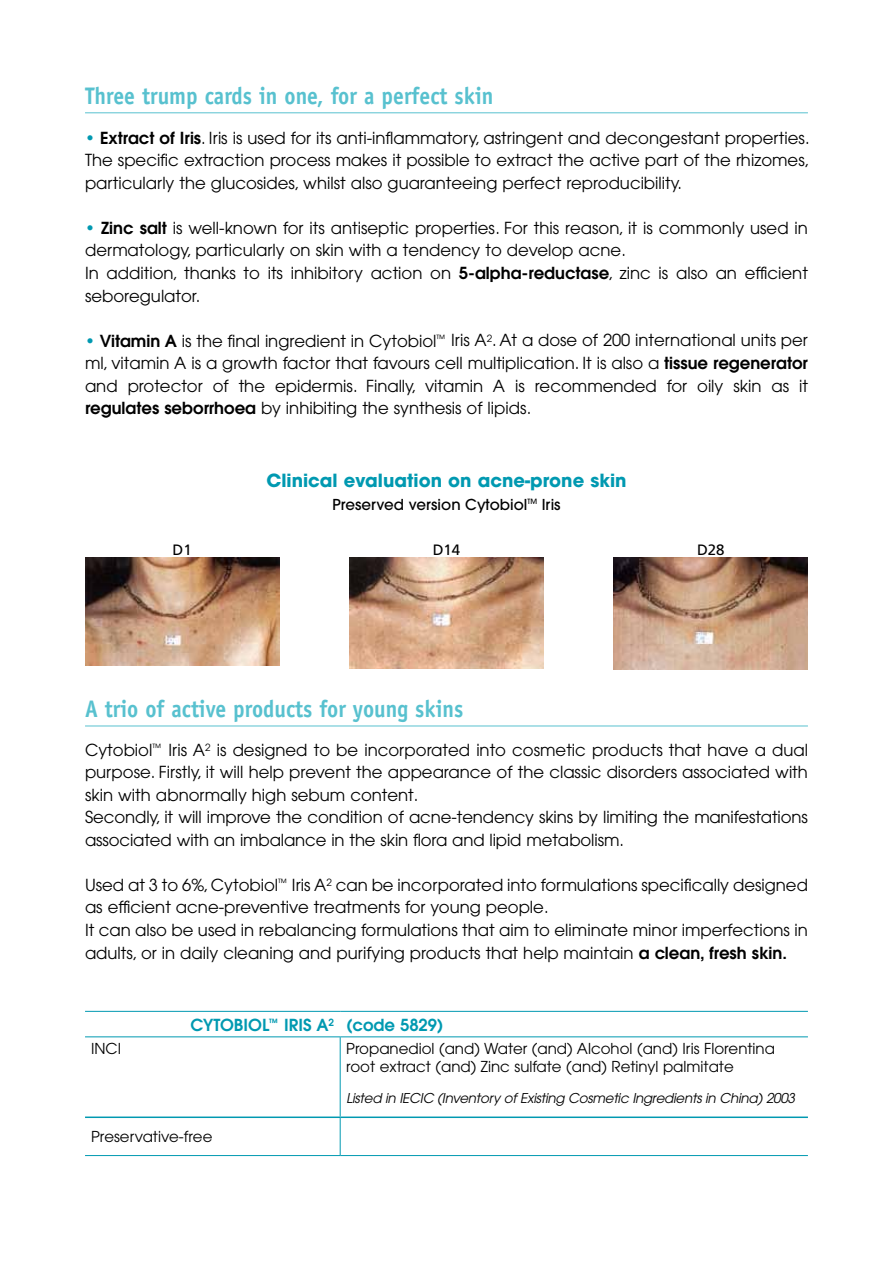
<style>
.page{position:relative;width:893px;height:1263px;background:#fff}
.page>*{position:absolute;margin:0;border:0;box-sizing:border-box;transform-origin:0 0}
.t1{font:700 24px "Officina Sans";color:#58c1cf;scale:.9 1}
.t2{font:700 18px "Avant Garde";color:#0099b1}
.t3{font:16.5px/22.5px "Avant Garde";color:#000}
.t4{font:600 16.5px "Avant Garde";color:#0099b1}
.t5{font:15px/18px "Avant Garde";color:#000}
.t6{font:500 15px "Avant Garde";color:#000}
.t7{font:15px "Frutiger";color:#000}
.t8{font:italic 13.5px "Avant Garde";letter-spacing:-.02em;color:#000}
.s1{color:#0099b1}
.s2{font-weight:600}
</style>
<div class="page">
<hr style="left:85px;top:112px;width:723px;height:1px;background:#58c1cf">
<img style="left:85px;top:558px;width:194px;height:108px">
<img style="left:349px;top:558px;width:195px;height:111px">
<img style="left:614px;top:557px;width:194px;height:113px">
<hr style="left:85px;top:726px;width:723px;height:1px;background:#58c1cf">
<hr style="left:340px;top:1037px;width:1px;height:79px;background:#0099b1">
<hr style="left:340px;top:1118px;width:1px;height:37px;background:#0099b1">
<hr style="left:85px;top:1116px;width:255px;height:2px;background:#0099b1">
<hr style="left:340px;top:1116px;width:468px;height:2px;background:#0099b1">
<hr style="left:85px;top:1011px;width:255px;height:1px;background:#0099b1">
<hr style="left:340px;top:1011px;width:468px;height:1px;background:#0099b1">
<hr style="left:85px;top:1036px;width:255px;height:1px;background:#0099b1">
<hr style="left:340px;top:1036px;width:468px;height:1px;background:#0099b1">
<hr style="left:85px;top:1155px;width:255px;height:1px;background:#0099b1">
<hr style="left:340px;top:1155px;width:468px;height:1px;background:#0099b1">
<h1 class="t1" style="left:85px;top:81px;width:455px">Three trump cards in one, for a perfect skin</h1>
<p class="t3" style="left:85px;top:127px;width:726px;text-align:justify"><span class="s1">•</span> <span class="s2">Extract of Iris</span>. Iris is used for its anti-inflammatory, astringent and decongestant properties.<br>The specific extraction process makes it possible to extract the active part of the rhizomes, particularly the glucosides, whilst also guaranteeing perfect reproducibility.</p>
<p class="t3" style="left:85px;top:217px;width:724px"><span class="s1">•</span> <span class="s2">Zinc salt</span> is well-known for its antiseptic properties. For this reason, it is commonly used in dermatology, particularly on skin with a tendency to develop acne.<br>In addition, thanks to its inhibitory action on <span class="s2">5-alpha-reductase</span>, zinc is also an efficient seboregulator.</p>
<p class="t3" style="left:85px;top:329px;width:724px;text-align:justify"><span class="s1">•</span> <span class="s2">Vitamin A</span> is the final ingredient in Cytobiol<sup>™</sup> Iris A<sup>2</sup>. At a dose of 200 international units per ml, vitamin A is a growth factor that favours cell multiplication. It is also a <span class="s2">tissue regenerator </span>and protector of the epidermis. Finally, vitamin A is recommended for oily skin as it <span class="s2">regulates seborrhoea</span> by inhibiting the synthesis of lipids.</p>
<p class="t2" style="left:266px;top:469px;width:362px">Clinical evaluation on acne-prone skin</p>
<p class="t6" style="left:332px;top:496px;width:230px">Preserved version Cytobiol<sup>TM</sup> Iris</p>
<p class="t7" style="left:173px;top:541px;width:21px">D1</p>
<p class="t7" style="left:433px;top:541px;width:29px">D14</p>
<p class="t7" style="left:697px;top:541px;width:29px">D28</p>
<h1 class="t1" style="left:85px;top:694px;width:422px">A trio of active products for young skins</h1>
<p class="t3" style="left:85px;top:739px;width:724px">Cytobiol<sup>™</sup> Iris A<sup>2</sup> is designed to be incorporated into cosmetic products that have a dual purpose. Firstly, it will help prevent the appearance of the classic disorders associated with skin with abnormally high sebum content.<br>Secondly, it will improve the condition of acne-tendency skins by limiting the manifestations associated with an imbalance in the skin flora and lipid metabolism.</p>
<p class="t3" style="left:85px;top:874px;width:724px">Used at 3 to 6%, Cytobiol<sup>™</sup> Iris A<sup>2</sup> can be incorporated into formulations specifically designed as efficient acne-preventive treatments for young people.<br>It can also be used in rebalancing formulations that aim to eliminate minor imperfections in adults, or in daily cleaning and purifying products that help maintain <span class="s2">a clean, fresh skin.</span></p>
<p class="t4" style="left:190px;top:1014px;width:254px">CYTOBIOL<sup>™</sup> IRIS A<sup>2</sup> (code 5829)</p>
<p class="t5" style="left:91px;top:1040px;width:23px">INCI</p>
<p class="t5" style="left:346px;top:1040px;width:430px">Propanediol (and) Water (and) Alcohol (and) Iris Florentina root extract (and) Zinc sulfate (and) Retinyl palmitate</p>
<p class="t8" style="left:346px;top:1090px;width:450px">Listed in IECIC (Inventory of Existing Cosmetic Ingredients in China) 2003</p>
<p class="t5" style="left:91px;top:1128px;width:123px">Preservative-free</p>
</div>
